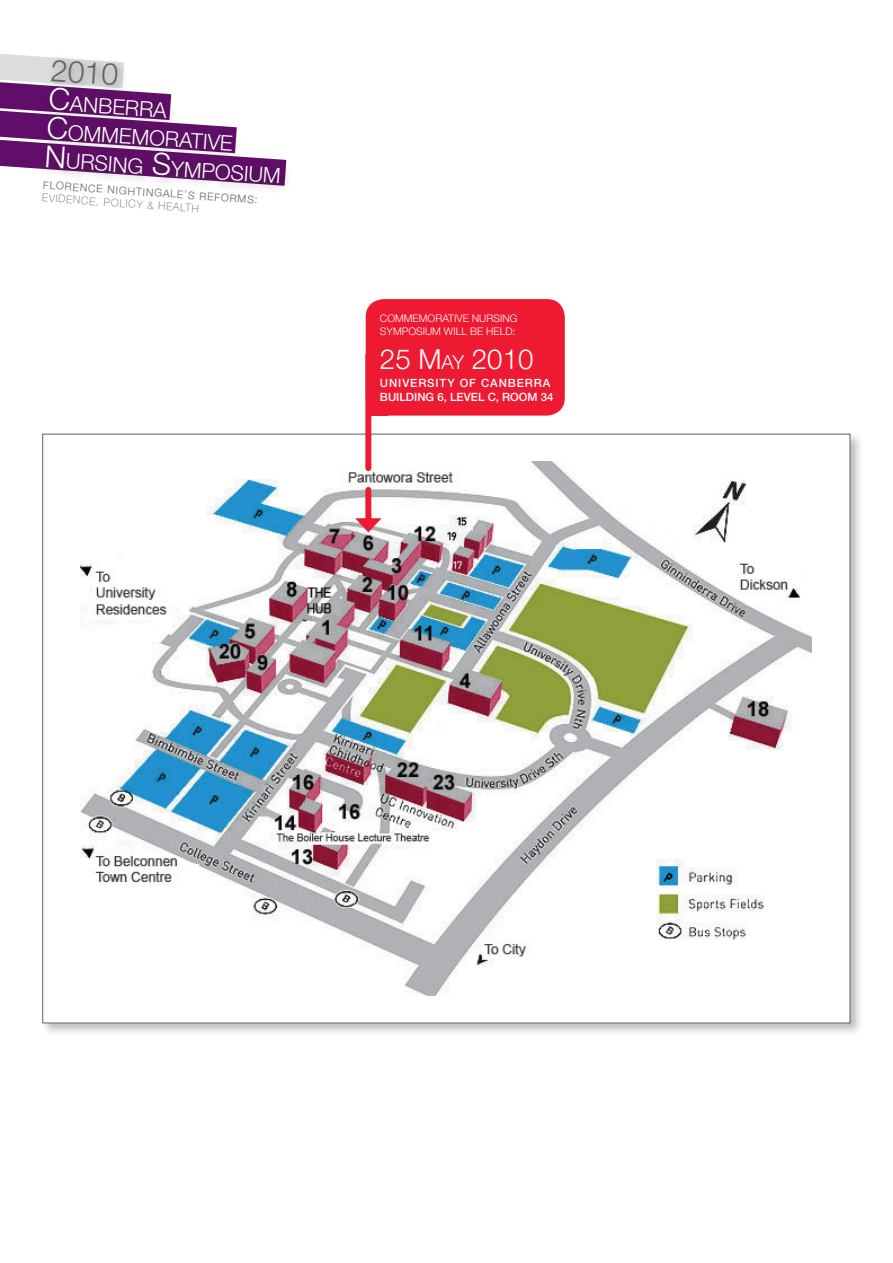
<style>
.page{position:relative;width:893px;height:1263px;background:#fff}
.page>*{position:absolute;margin:0;border:0;box-sizing:border-box;transform-origin:0 0}
.t1{font:300 30.3px "Helvetica Neue LT";color:#636366}
.t2{font:300 27.75px "Helvetica Neue LT";color:#fff}
.t3{font:300 21.3px/28.8px "Helvetica Neue LT";color:#fff}
.t4{font:500 11.4px/13.6px "Helvetica Neue LT";letter-spacing:.08em;color:#fff}
.t5{font:300 10.65px "Helvetica Neue LT";color:#636366}
.t6{font:100 10.65px "Helvetica Neue LT";color:#636366}
.t7{font:300 10.5px/13.5px "Helvetica Neue LT";color:#fff}
.s1{font-size:30.3px}
.s2{font-size:19.35px}
</style>
<div class="page">
<div style="left:366px;top:299px;width:199px;height:117px;background:#ed1a32;border-radius:18px"></div>
<svg style="left:0;top:54px;width:40px;height:115px;background:#8b5391"></svg>
<div style="left:40px;top:53px;width:250px;height:141px;background:#231f20;opacity:.5"></div>
<div style="left:40px;top:432px;width:824px;height:605px;background:#231f20;opacity:.3"></div>
<div style="left:43px;top:434px;width:807px;height:589px;background:#fff"></div>
<img style="left:81px;top:466px;width:731px;height:529px">
<div style="left:365px;top:490px;width:6px;height:33px;background:#ed1a32"></div>
<svg style="left:355px;top:518px;width:27px;height:14px"></svg>
<svg style="left:362px;top:351px;width:196px;height:123px"></svg>
<div style="left:367px;top:400px;width:21px;height:16px;background:#ed1a32"></div>
<h1 class="t1" style="left:52px;top:51px;width:69px;rotate:4deg">2010</h1>
<h3 class="t3" style="left:50px;top:87px;width:238px;rotate:4deg"><span class="s1">C</span>an berra<br><span class="s1">C</span>ommemorative<br><span class="s1">N</span>ursin g <span class="s1">S</span>ymposium</h3>
<p class="t5" style="left:44px;top:178px;width:14px;rotate:4deg">Florence</p>
<p class="t5" style="left:108px;top:183px;width:16px;rotate:4deg">Nightingale</p>
<p class="t6" style="left:43px;top:191px;width:14px;rotate:4deg">Evidence</p>
<p class="t5" style="left:185px;top:188px;width:33px;rotate:4deg">’s Reforms</p>
<p class="t6" style="left:97px;top:195px;width:22px;rotate:4deg">, Policy</p>
<p class="t6" style="left:148px;top:199px;width:26px;rotate:4deg">&amp; Health</p>
<p class="t7" style="left:380px;top:311px;width:139px">COMMEMORATIVE NURSING<br>SYMPOSIUM WILL BE HELD:</p>
<h2 class="t2" style="left:380px;top:343px;width:155px">25 M<span class="s2">ay</span> 2010</h2>
<p class="t4" style="left:380px;top:376px;width:175px">UNIVERSITY OF CANBERRA<br>BU ILDING 6, LEVEL C, ROOM 34</p>
</div>
